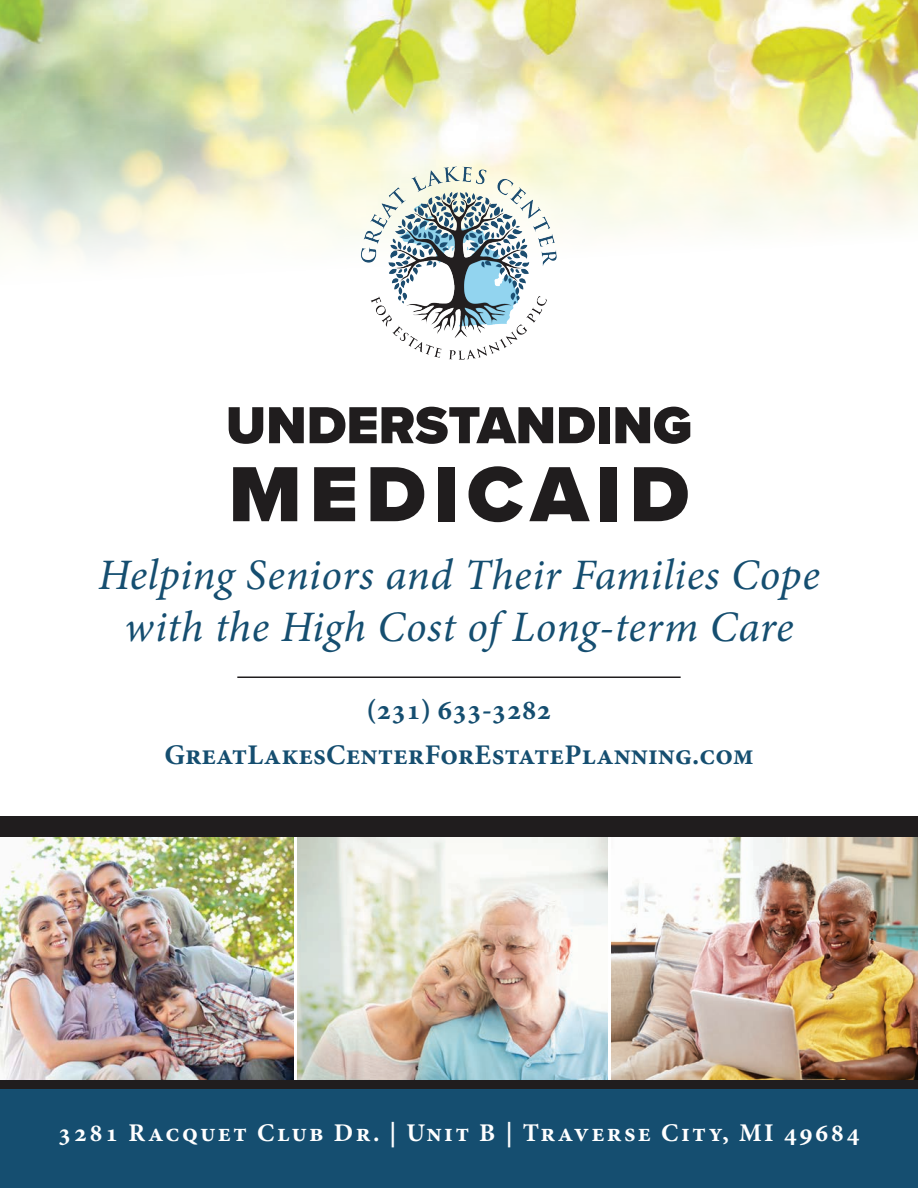
<style>
.page{position:relative;width:918px;height:1188px;background:#fff}
.page>*{position:absolute;margin:0;border:0;box-sizing:border-box;transform-origin:0 0}
.t1{font:900 81px "Proxima Nova";letter-spacing:.1em;color:#201d1e}
.t2{font:900 54px "Proxima Nova";color:#201d1e}
.t3{font:italic 43.5px "Minion Pro";letter-spacing:.01em;color:#154e70}
.t4{font:700 28.5px "Minion Pro";color:#154e70}
.t5{font:700 25.5px "Minion Pro";letter-spacing:.09em;color:#fff}
</style>
<div class="page">
<img style="left:0;top:0;width:918px;height:257px">
<div style="left:0;top:1084px;width:918px;height:104px;background:#154e70"></div>
<div style="left:0;top:1080px;width:918px;height:9px;background:#201d1e"></div>
<div style="left:0;top:816px;width:918px;height:21px;background:#201d1e"></div>
<img style="left:0;top:837px;width:293px;height:243px">
<img style="left:297px;top:837px;width:311px;height:243px">
<img style="left:611px;top:837px;width:307px;height:243px">
<hr style="left:237px;top:676px;width:444px;height:2px;background:#201d1e">
<img style="left:352px;top:140px;width:214px;height:220px">
<p class="t2" style="left:226px;top:385px;width:468px">UNDERSTANDING</p>
<p class="t1" style="left:229px;top:434px;width:462px">MEDICAID</p>
<p class="t3" style="left:98px;top:545px;width:723px">Helping Seniors and Their Families Cope</p>
<p class="t3" style="left:125px;top:597px;width:670px">with the High Cost of Long-term Care</p>
<p class="t4" style="left:366px;top:690px;width:187px">(231) 633-3282</p>
<p class="t4" style="left:164px;top:735px;width:591px">GreatLakesCenterForEstatePlanning.com</p>
<p class="t5" style="left:58px;top:1115px;width:803px">3281 Racquet Club Dr. | Unit B | Traverse City, MI 49684</p>
</div>
